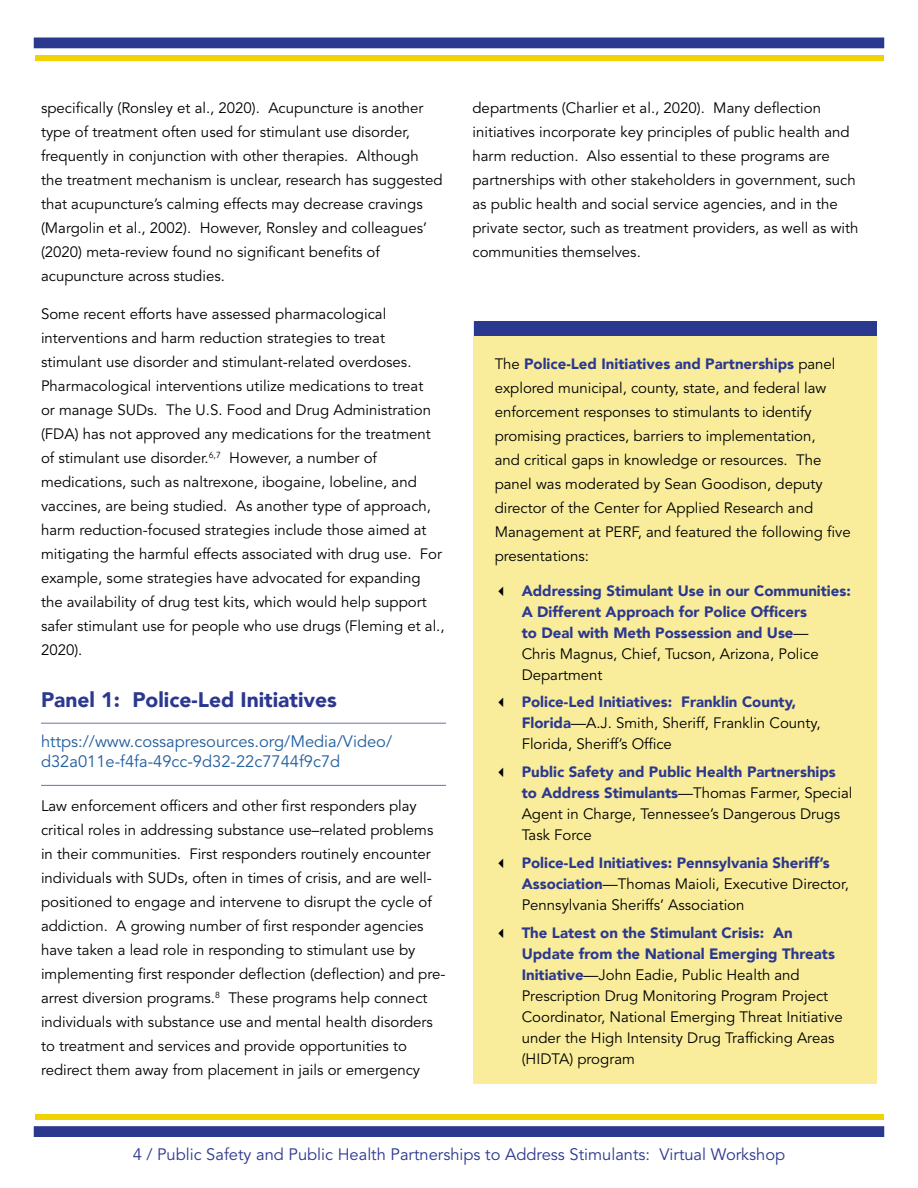
<style>
.page{position:relative;width:918px;height:1188px;background:#fff}
.page>*{position:absolute;margin:0;border:0;box-sizing:border-box;transform-origin:0 0}
.t1{font:900 21px "Avenir LT";color:#2b388f}
.t2{font:16.5px/19.8px "Avenir LT Std";color:#215e9e}
.t3{font:16.5px "Avenir LT Std";color:#2b388f}
.t4{font:15px/24px "Avenir LT Std";color:#000}
.t5{font:900 15px/21px "Avenir LT";color:#2b388f}
.s1{font-family:"Avenir LT Std";font-weight:400;color:#000}
.s2{font-family:"Avenir LT";font-weight:900;color:#2b388f}
</style>
<div class="page">
<div style="left:34px;top:38px;width:850px;height:10px;background:#2b388f"></div>
<div style="left:35px;top:55px;width:849px;height:5px;background:#f0d200"></div>
<div style="left:34px;top:1126px;width:850px;height:11px;background:#2b388f;border:2px solid #2b388f"></div>
<div style="left:35px;top:1114px;width:849px;height:6px;background:#f0d200"></div>
<div style="left:474px;top:322px;width:403px;height:762px;background:#f9ed9c"></div>
<div style="left:474px;top:321px;width:403px;height:15px;background:#2b388f"></div>
<hr style="left:41px;top:723px;width:405px;height:1px;background:#6972af">
<hr style="left:41px;top:785px;width:405px;height:1px;background:#6972af">
<p class="t4" style="left:41px;top:97px;width:403px">specifically (Ronsley et al., 2020). Acupuncture is another type of treatment often used for stimulant use disorder, frequently in conjunction with other therapies. Although the treatment mechanism is unclear, research has suggested that acupuncture’s calming effects may decrease cravings (Margolin et al., 2002). However, Ronsley and colleagues’ (2020) meta-review found no significant benefits of acupuncture across studies.</p>
<p class="t4" style="left:41px;top:302px;width:405px">Some recent efforts have assessed pharmacological interventions and harm reduction strategies to treat stimulant use disorder and stimulant-related overdoses.<br>Pharmacological interventions utilize medications to treat<br>or manage SUDs. The U.S. Food and Drug Administration (FDA) has not approved any medications for the treatment of stimulant use disorder.<sup>6,7</sup> However, a number of medications, such as naltrexone, ibogaine, lobeline, and vaccines, are being studied. As another type of approach, harm reduction-focused strategies include those aimed at mitigating the harmful effects associated with drug use. For example, some strategies have advocated for expanding the availability of drug test kits, which would help support safer stimulant use for people who use drugs (Fleming et al., 2020).</p>
<h1 class="t1" style="left:41px;top:687px;width:297px">Panel 1: Police-Led Initiatives</h1>
<p class="t2" style="left:41px;top:732px;width:353px">https://www.cossapresources.org/Media/Video/ d32a011e-f4fa-49cc-9d32-22c7744f9c7d</p>
<p class="t4" style="left:41px;top:794px;width:406px">Law enforcement officers and other first responders play critical roles in addressing substance use–related problems in their communities. First responders routinely encounter individuals with SUDs, often in times of crisis, and are well&shy;positioned to engage and intervene to disrupt the cycle of addiction. A growing number of first responder agencies have taken a lead role in responding to stimulant use by implementing first responder deflection (deflection) and pre&shy;arrest diversion programs.<sup>8</sup> These programs help connect individuals with substance use and mental health disorders to treatment and services and provide opportunities to redirect them away from placement in jails or emergency</p>
<p class="t4" style="left:472px;top:96px;width:388px">departments (Charlier et al., 2020). Many deflection initiatives incorporate key principles of public health and harm reduction. Also essential to these programs are partnerships with other stakeholders in government, such as public health and social service agencies, and in the private sector, such as treatment providers, as well as with communities themselves.</p>
<p class="t5" style="left:495px;top:353px;width:342px"><span class="s1">The</span> Police-Led Initiatives and Partnerships <span class="s1">panel</span></p>
<p class="t4" style="left:495px;top:376px;width:358px">explored municipal, county, state, and federal law enforcement responses to stimulants to identify promising practices, barriers to implementation,<br>and critical gaps in knowledge or resources. The panel was moderated by Sean Goodison, deputy director of the Center for Applied Research and Management at PERF, and featured the following five presentations:</p>
<p class="t5" style="left:522px;top:580px;width:331px">Addressing Stimulant Use in our Communities:<br>A Different Approach for Police Officers<br>to Deal with Meth Possession and Use<span class="s1">—</span></p>
<p class="t4" style="left:522px;top:643px;width:299px;line-height:21px">Chris Magnus, Chief, Tucson, Arizona, Police<br>Department</p>
<p class="t5" style="left:522px;top:691px;width:276px">Police-Led Initiatives: Franklin County,</p>
<p class="t4" style="left:522px;top:713px;width:300px;line-height:21px"><span class="s2">Florida</span>—A.J. Smith, Sheriff, Franklin County,<br>Florida, Sheriff’s Office</p>
<p class="t5" style="left:522px;top:761px;width:316px">Public Safety and Public Health Partnerships</p>
<p class="t4" style="left:522px;top:783px;width:332px;line-height:21px"><span class="s2">to Address Stimulants</span>—Thomas Farmer, Special<br>Agent in Charge, Tennessee’s Dangerous Drugs<br>Task Force</p>
<p class="t5" style="left:522px;top:852px;width:310px">Police-Led Initiatives: Pennsylvania Sheriff’s</p>
<p class="t4" style="left:522px;top:874px;width:329px;line-height:21px"><span class="s2">Association</span>—Thomas Maioli, Executive Director,<br>Pennsylvania Sheriffs’ Association</p>
<p class="t5" style="left:522px;top:922px;width:315px">The Latest on the Stimulant Crisis: An<br>Update from the National Emerging Threats</p>
<p class="t4" style="left:522px;top:964px;width:323px;line-height:21px"><span class="s2">Initiative</span>—John Eadie, Public Health and Prescription Drug Monitoring Program Project Coordinator, National Emerging Threat Initiative under the High Intensity Drug Trafficking Areas (HIDTA) program</p>
<p class="t3" style="left:133px;top:1145px;width:654px">4 / Public Safety and Public Health Partnerships to Address Stimulants: Virtual Workshop</p>
</div>
